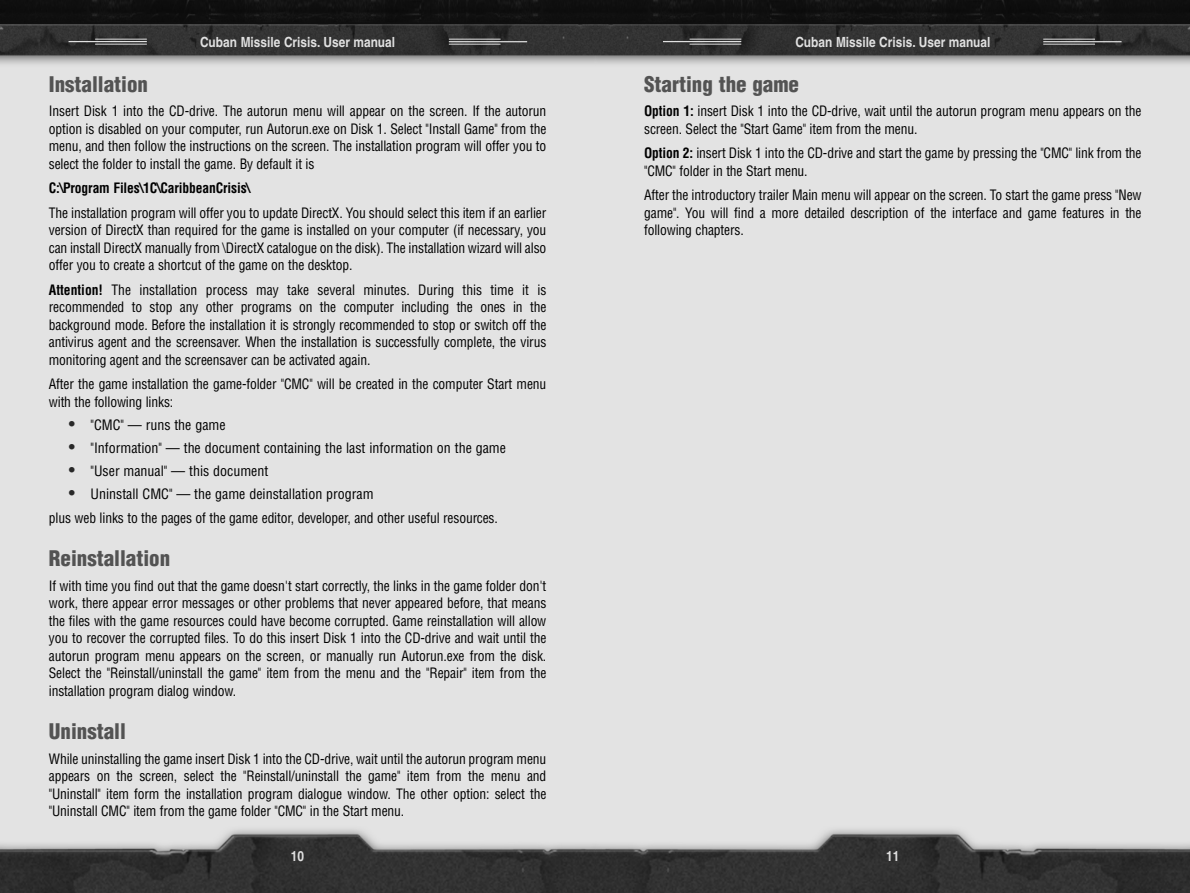
<style>
.page{position:relative;width:1190px;height:893px;background:#fff}
.page>*{position:absolute;margin:0;border:0;box-sizing:border-box;transform-origin:0 0}
.t1{font:900 condensed 21px "Helvetica CE";color:#535353}
.t2{font:condensed 14px/17.5px "Helvetica CE";letter-spacing:-.01em;color:#000;text-align:justify}
.t3{font:700 14px "Helvetica CE";color:#e1e1e1;scale:.85 1}
.t4{font:700 condensed 14px "Helvetica CE";letter-spacing:-.01em;color:#000}
.s1{font-weight:700}
.s2{font-stretch:normal;font-size:17.5px;color:#282828}
</style>
<div class="page">
<img style="left:595px;top:0;width:595px;height:892px">
<hr style="left:663px;top:41px;width:78px;height:1px;background:#e1e1e1">
<hr style="left:690px;top:39px;width:51px;height:1px;background:#e1e1e1">
<hr style="left:690px;top:44px;width:51px;height:1px;background:#e1e1e1">
<hr style="left:1043px;top:41px;width:79px;height:1px;background:#e1e1e1">
<hr style="left:1043px;top:44px;width:52px;height:1px;background:#e1e1e1">
<hr style="left:1043px;top:39px;width:52px;height:1px;background:#e1e1e1">
<svg style="left:0;top:0;width:595px;height:892px;background:#cdcdcd"></svg>
<hr style="left:69px;top:41px;width:78px;height:1px;background:#e1e1e1">
<hr style="left:95px;top:39px;width:52px;height:1px;background:#e1e1e1">
<hr style="left:95px;top:44px;width:52px;height:1px;background:#e1e1e1">
<hr style="left:449px;top:41px;width:78px;height:1px;background:#e1e1e1">
<hr style="left:449px;top:44px;width:52px;height:1px;background:#e1e1e1">
<hr style="left:449px;top:39px;width:52px;height:1px;background:#e1e1e1">
<p class="t3" style="left:200px;top:37px;width:231px">Cuban Missile Crisis. User manual</p>
<h1 class="t1" style="left:49px;top:77px;width:101px">Installation</h1>
<p class="t2" style="left:49px;top:104px;width:499px">Insert Disk 1 into the CD-drive. The autorun menu will appear on the screen. If the autorun option is disabled on your computer, run Autorun.exe on Disk 1. Select "Install Game" from the menu, and then follow the instructions on the screen. The installation program will offer you to select the folder to install the game. By default it is</p>
<p class="t4" style="left:49px;top:183px;width:203px">C:\Program Files\1C\CaribbeanCrisis\</p>
<p class="t2" style="left:49px;top:206px;width:499px">The installation program will offer you to update DirectX. You should select this item if an earlier version of DirectX than required for the game is installed on your computer (if necessary, you can install DirectX manually from \DirectX catalogue on the disk). The installation wizard will also offer you to create a shortcut of the game on the desktop.</p>
<p class="t2" style="left:49px;top:283px;width:499px"><span class="s1">Attention!</span> The installation process may take several minutes. During this time it is recommended to stop any other programs on the computer including the ones in the background mode. Before the installation it is strongly recommended to stop or switch off the antivirus agent and the screensaver. When the installation is successfully complete, the virus monitoring agent and the screensaver can be activated again.</p>
<p class="t2" style="left:49px;top:377px;width:499px">After the game installation the game-folder "CMC" will be created in the computer Start menu with the following links:</p>
<p class="t2" style="left:69px;top:417px;width:158px"><span class="s2">•</span> "CMC" — runs the game</p>
<p class="t2" style="left:69px;top:440px;width:439px"><span class="s2">•</span> "Information" — the document containing the last information on the game</p>
<p class="t2" style="left:69px;top:463px;width:201px"><span class="s2">•</span> "User manual" — this document</p>
<p class="t2" style="left:49px;top:483px;width:450px;line-height:24.5px;text-indent:20px"><span class="s2">•</span> Uninstall CMC" — the game deinstallation program<br>plus web links to the pages of the game editor, developer, and other useful resources.</p>
<h1 class="t1" style="left:49px;top:551px;width:123px">Reinstallation</h1>
<p class="t2" style="left:49px;top:578px;width:499px">If with time you find out that the game doesn't start correctly, the links in the game folder don't work, there appear error messages or other problems that never appeared before, that means the files with the game resources could have become corrupted. Game reinstallation will allow you to recover the corrupted files. To do this insert Disk 1 into the CD-drive and wait until the autorun program menu appears on the screen, or manually run Autorun.exe from the disk.<br>Select the "Reinstall/uninstall the game" item from the menu and the "Repair" item from the installation program dialog window.</p>
<h1 class="t1" style="left:49px;top:724px;width:78px">Uninstall</h1>
<p class="t2" style="left:49px;top:751px;width:499px">While uninstalling the game insert Disk 1 into the CD-drive, wait until the autorun program menu appears on the screen, select the "Reinstall/uninstall the game" item from the menu and "Uninstall" item form the installation program dialogue window. The other option: select the "Uninstall CMC" item from the game folder "CMC" in the Start menu.</p>
<p class="t3" style="left:291px;top:850px;width:17px">10</p>
<p class="t3" style="left:795px;top:37px;width:231px">Cuban Missile Crisis. User manual</p>
<h1 class="t1" style="left:644px;top:77px;width:156px">Starting the game</h1>
<p class="t2" style="left:644px;top:104px;width:499px"><span class="s1">Option 1:</span> insert Disk 1 into the CD-drive, wait until the autorun program menu appears on the screen. Select the "Start Game" item from the menu.</p>
<p class="t2" style="left:644px;top:146px;width:499px"><span class="s1">Option 2:</span> insert Disk 1 into the CD-drive and start the game by pressing the "CMC" link from the "CMC" folder in the Start menu.</p>
<p class="t2" style="left:644px;top:188px;width:499px">After the introductory trailer Main menu will appear on the screen. To start the game press "New game". You will find a more detailed description of the interface and game features in the following chapters.</p>
<p class="t3" style="left:886px;top:850px;width:17px">11</p>
</div>
